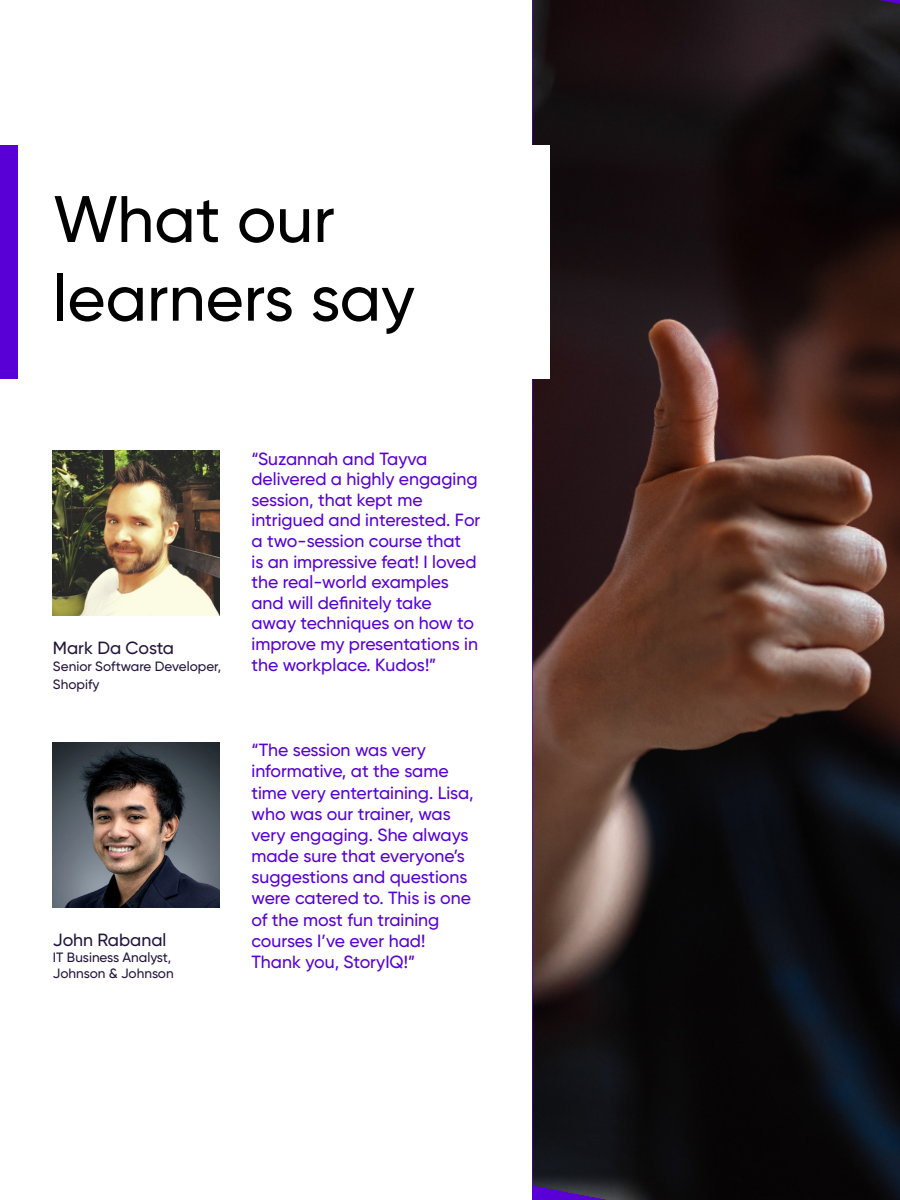
<style>
.page{position:relative;width:900px;height:1200px;background:#fff}
.page>*{position:absolute;margin:0;border:0;box-sizing:border-box;transform-origin:0 0}
.t1{font:500 65.55px/78.8px "Gilroy";color:#000}
.t2{font:500 17.7px/20.5px "Gilroy";color:#5800d6}
.t3{font:500 17.7px "Gilroy";color:#24153d}
.t4{font:500 13.5px "Gilroy";color:#24153d}
</style>
<div class="page">
<img style="left:53px;top:451px;width:167px;height:165px">
<img style="left:53px;top:742px;width:167px;height:165px">
<img style="left:533px;top:0;width:367px;height:1200px">
<div style="left:0;top:145px;width:18px;height:234px;background:#5800d6"></div>
<div style="left:529px;top:145px;width:21px;height:234px;background:#fff"></div>
<p class="t1" style="left:53px;top:179px;width:363px">What our learners say</p>
<p class="t3" style="left:53px;top:637px;width:123px">Mark Da Costa</p>
<p class="t4" style="left:53px;top:658px;width:170px">Senior Software Developer,</p>
<p class="t4" style="left:53px;top:676px;width:48px">Shopify</p>
<p class="t3" style="left:53px;top:929px;width:115px">John Rabanal</p>
<p class="t4" style="left:53px;top:949px;width:120px">IT Business Analyst,</p>
<p class="t4" style="left:53px;top:965px;width:122px">Johnson &amp; Johnson</p>
<p class="t2" style="left:251px;top:448px;width:230px">“Suzannah and Tayva delivered a highly engaging session, that kept me intrigued and interested. For a two-session course that<br>is an impressive feat! I loved the real-world examples and will definitely take away techniques on how to improve my presentations in the workplace. Kudos!”</p>
<p class="t2" style="left:251px;top:739px;width:224px;line-height:21.1px">“The session was very informative, at the same time very entertaining. Lisa, who was our trainer, was very engaging. She always made sure that everyone’s suggestions and questions were catered to. This is one of the most fun training courses I’ve ever had!</p>
<p class="t2" style="left:251px;top:951px;width:165px">Thank you, StoryIQ!”</p>
</div>
